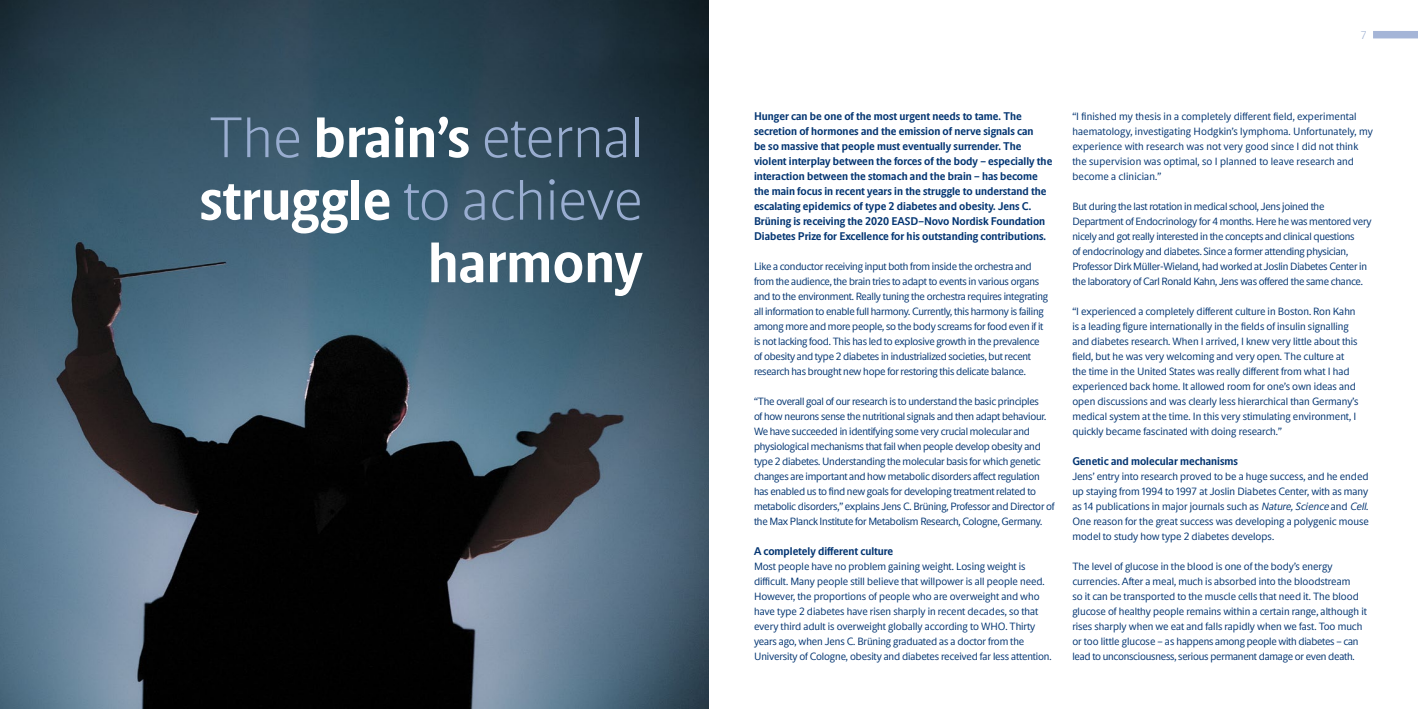
<style>
.page{position:relative;width:1418px;height:709px;background:#fff}
.page>*{position:absolute;margin:0;border:0;box-sizing:border-box;transform-origin:0 0}
.t1{font:700 57.5px/62.5px "Novo Apply Sans";color:#fff;text-align:right}
.t2{font:700 11.25px/15px "Novo Apply Sans";color:#033572}
.t3{font:200 11.25px "Novo Apply Sans";color:#99add0}
.t4{font:10.62px/15px "Novo Apply Sans";letter-spacing:-.02em;color:#033572}
.t5{font:10.62px/15px "Novo Apply Sans";color:#033572}
.t6{font:10.62px/15px "Novo Apply Sans";letter-spacing:.01em;color:#033572}
.s1{font-weight:200;color:#99add0}
.s2{font-style:italic}
</style>
<div class="page">
<div style="left:1372px;top:31px;width:45px;height:7px;background:#a5b5d7"></div>
<img style="left:0;top:0;width:709px;height:709px">
<h1 class="t1" style="left:200px;top:103px;width:444px"><span class="s1">The</span> brain’s <span class="s1">eternal </span>struggle <span class="s1">to achieve </span>harmony</h1>
<p class="t3" style="left:1360px;top:27px;width:8px">7</p>
<p class="t2" style="left:754px;top:108px;width:300px">Hunger can be one of the most urgent needs to tame. The secretion of hormones and the emission of nerve signals can<br>be so massive that people must eventually surrender. The violent interplay between the forces of the body – especially the interaction between the stomach and the brain – has become the main focus in recent years in the struggle to understand the escalating epidemics of type 2 diabetes and obesity. Jens C.<br>Brüning is receiving the 2020 EASD–Novo Nordisk Foundation Diabetes Prize for Excellence for his outstanding contributions.</p>
<p class="t4" style="left:754px;top:258px;width:295px">Like a conductor receiving input both from inside the orchestra and from the audience, the brain tries to adapt to events in various organs and to the environment. Really tuning the orchestra requires integrating all information to enable full harmony. Currently, this harmony is failing among more and more people, so the body screams for food even if it is not lacking food. This has led to explosive growth in the prevalence of obesity and type 2 diabetes in industrialized societies, but recent research has brought new hope for restoring this delicate balance.</p>
<p class="t4" style="left:754px;top:393px;width:302px">“The overall goal of our research is to understand the basic principles<br>of how neurons sense the nutritional signals and then adapt behaviour.<br>We have succeeded in identifying some very crucial molecular and physiological mechanisms that fail when people develop obesity and type 2 diabetes. Understanding the molecular basis for which genetic changes are important and how metabolic disorders affect regulation has enabled us to find new goals for developing treatment related to metabolic disorders,” explains Jens C. Brüning, Professor and Director of the Max Planck Institute for Metabolism Research, Cologne, Germany.</p>
<p class="t2" style="left:754px;top:543px;width:141px">A completely different culture</p>
<p class="t5" style="left:754px;top:558px;width:299px">Most people have no problem gaining weight. Losing weight is difficult. Many people still believe that willpower is all people need.<br>However, the proportions of people who are overweight and who have type 2 diabetes have risen sharply in recent decades, so that every third adult is overweight globally according to WHO. Thirty years ago, when Jens C. Brüning graduated as a doctor from the University of Cologne, obesity and diabetes received far less attention.</p>
<p class="t6" style="left:1072px;top:108px;width:302px">“I finished my thesis in a completely different field, experimental haematology, investigating Hodgkin’s lymphoma. Unfortunately, my experience with research was not very good since I did not think the supervision was optimal, so I planned to leave research and become a clinician.”</p>
<p class="t4" style="left:1072px;top:198px;width:301px">But during the last rotation in medical school, Jens joined the Department of Endocrinology for 4 months. Here he was mentored very nicely and got really interested in the concepts and clinical questions<br>of endocrinology and diabetes. Since a former attending physician, Professor Dirk Müller-Wieland, had worked at Joslin Diabetes Center in the laboratory of Carl Ronald Kahn, Jens was offered the same chance.</p>
<p class="t5" style="left:1072px;top:303px;width:287px">“I experienced a completely different culture in Boston. Ron Kahn is a leading figure internationally in the fields of insulin signalling and diabetes research. When I arrived, I knew very little about this field, but he was very welcoming and very open. The culture at the time in the United States was really different from what I had experienced back home. It allowed room for one’s own ideas and open discussions and was clearly less hierarchical than Germany’s medical system at the time. In this very stimulating environment, I quickly became fascinated with doing research.”</p>
<p class="t2" style="left:1072px;top:453px;width:167px">Genetic and molecular mechanisms</p>
<p class="t4" style="left:1072px;top:468px;width:298px;text-align:justify">Jens’ entry into research proved to be a huge success, and he ended up staying from 1994 to 1997 at Joslin Diabetes Center, with as many as 14 publications in major journals such as <span class="s2">Nature, Science</span> and <span class="s2">Cell</span>.<br>One reason for the great success was developing a polygenic mouse model to study how type 2 diabetes develops.</p>
<p class="t5" style="left:1072px;top:558px;width:296px">The level of glucose in the blood is one of the body’s energy currencies. After a meal, much is absorbed into the bloodstream<br>so it can be transported to the muscle cells that need it. The blood glucose of healthy people remains within a certain range, although it rises sharply when we eat and falls rapidly when we fast. Too much or too little glucose – as happens among people with diabetes – can lead to unconsciousness, serious permanent damage or even death.</p>
</div>
